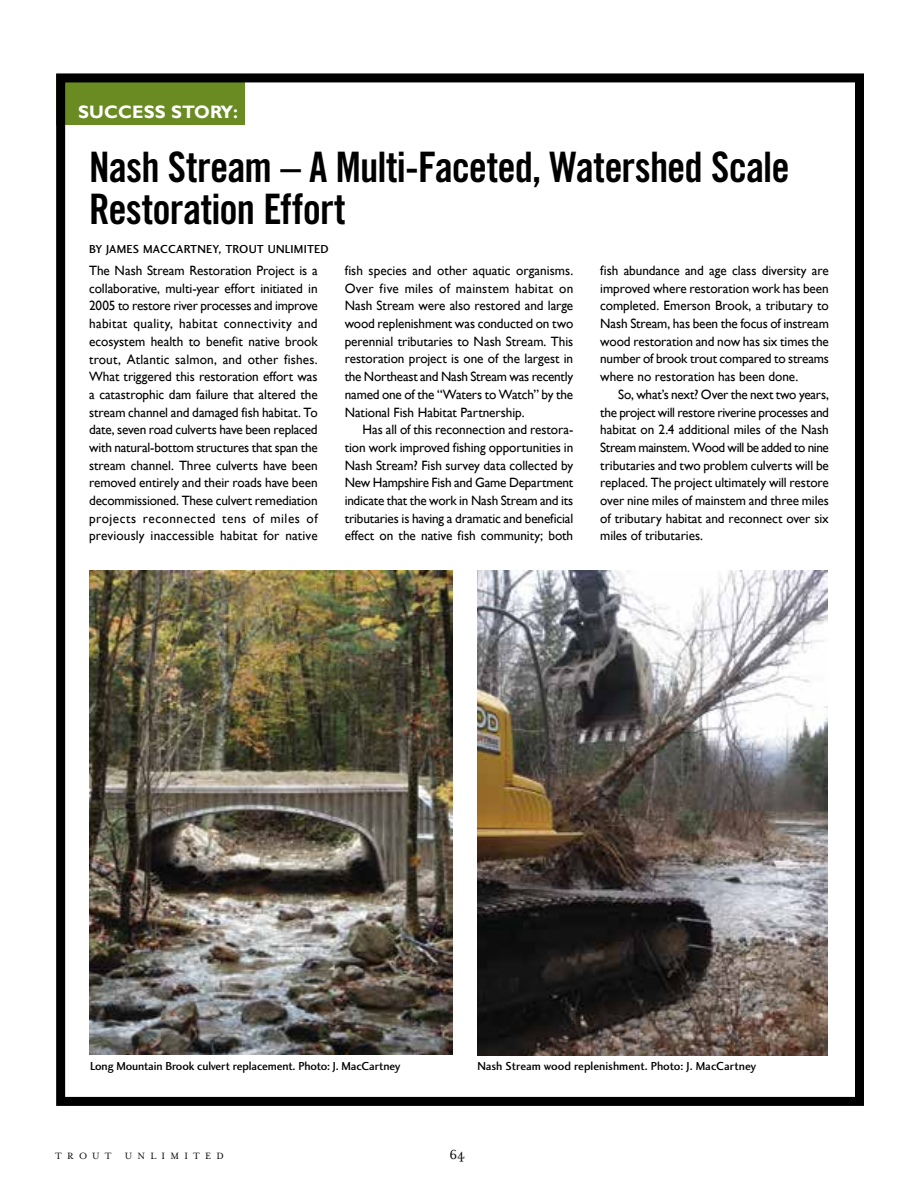
<style>
.page{position:relative;width:918px;height:1188px;background:#fff}
.page>*{position:absolute;margin:0;border:0;box-sizing:border-box;transform-origin:0 0}
.t1{font:42px/42px "Trade Gothic Bold Cond Twenty";letter-spacing:-.02em;color:#000}
.t2{font:700 18px "Gill Sans";letter-spacing:.01em;color:#fff}
.t3{font:15px "Mrs Eaves Roman";color:#000}
.t4{font:13.5px/17.7px "Gill Sans";letter-spacing:-.005em;color:#000;text-align:justify}
.t5{font:12px "Charlotte Sans Medium Plain";letter-spacing:-.005em;color:#000}
.t6{font:12px "Charlotte Sans Medium Plain";letter-spacing:.02em;color:#000}
.t7{font:10.5px "Mrs Eaves Small Caps";letter-spacing:.5em;color:#000}
</style>
<div class="page">
<div style="left:57px;top:74px;width:188px;height:51px;background:#6a8a22"></div>
<div style="left:56px;top:73px;width:808px;height:1033px;border:9px solid #000"></div>
<img style="left:89px;top:570px;width:364px;height:485px">
<img style="left:477px;top:570px;width:351px;height:486px">
<h2 class="t2" style="left:78px;top:101px;width:161px">SUCCESS STORY:</h2>
<h1 class="t1" style="left:89px;top:145px;width:702px">Nash Stream – A Multi-Faceted, Watershed Scale<br>Restoration Effort</h1>
<p class="t6" style="left:89px;top:242px;width:241px">BY JAMES MACCARTNEY, TROUT UNLIMITED</p>
<p class="t4" style="left:89px;top:261px;width:230px">The Nash Stream Restoration Project is a collaborative, multi-year effort initiated in 2005 to restore river processes and improve habitat quality, habitat connectivity and ecosystem health to benefit native brook trout, Atlantic salmon, and other fishes.<br>What triggered this restoration effort was a catastrophic dam failure that altered the stream channel and damaged fish habitat. To date, seven road culverts have been replaced with natural-bottom structures that span the stream channel. Three culverts have been removed entirely and their roads have been decommissioned. These culvert remediation projects reconnected tens of miles of previously inaccessible habitat for native</p>
<p class="t4" style="left:345px;top:261px;width:230px">fish species and other aquatic organisms.<br>Over five miles of mainstem habitat on Nash Stream were also restored and large wood replenishment was conducted on two perennial tributaries to Nash Stream. This restoration project is one of the largest in the Northeast and Nash Stream was recently named one of the “Waters to Watch” by the National Fish Habitat Partnership.</p>
<p class="t4" style="left:345px;top:421px;width:230px;text-indent:18px">Has all of this reconnection and restora&shy;tion work improved fishing opportunities in Nash Stream? Fish survey data collected by New Hampshire Fish and Game Department indicate that the work in Nash Stream and its tributaries is having a dramatic and beneficial effect on the native fish community; both</p>
<p class="t4" style="left:600px;top:261px;width:230px">fish abundance and age class diversity are improved where restoration work has been completed. Emerson Brook, a tributary to Nash Stream, has been the focus of instream wood restoration and now has six times the number of brook trout compared to streams where no restoration has been done.</p>
<p class="t4" style="left:600px;top:385px;width:230px;text-indent:18px">So, what’s next? Over the next two years, the project will restore riverine processes and habitat on 2.4 additional miles of the Nash Stream mainstem. Wood will be added to nine tributaries and two problem culverts will be replaced. The project ultimately will restore over nine miles of mainstem and three miles of tributary habitat and reconnect over six miles of tributaries.</p>
<p class="t5" style="left:90px;top:1059px;width:312px">Long Mountain Brook culvert replacement. Photo: J. MacCartney</p>
<p class="t5" style="left:477px;top:1059px;width:281px">Nash Stream wood replenishment. Photo: J. MacCartney</p>
<p class="t7" style="left:55px;top:1150px;width:58px">TROUT</p>
<p class="t7" style="left:125px;top:1150px;width:101px">UNLIMITED</p>
<p class="t3" style="left:449px;top:1147px;width:17px">64</p>
</div>
